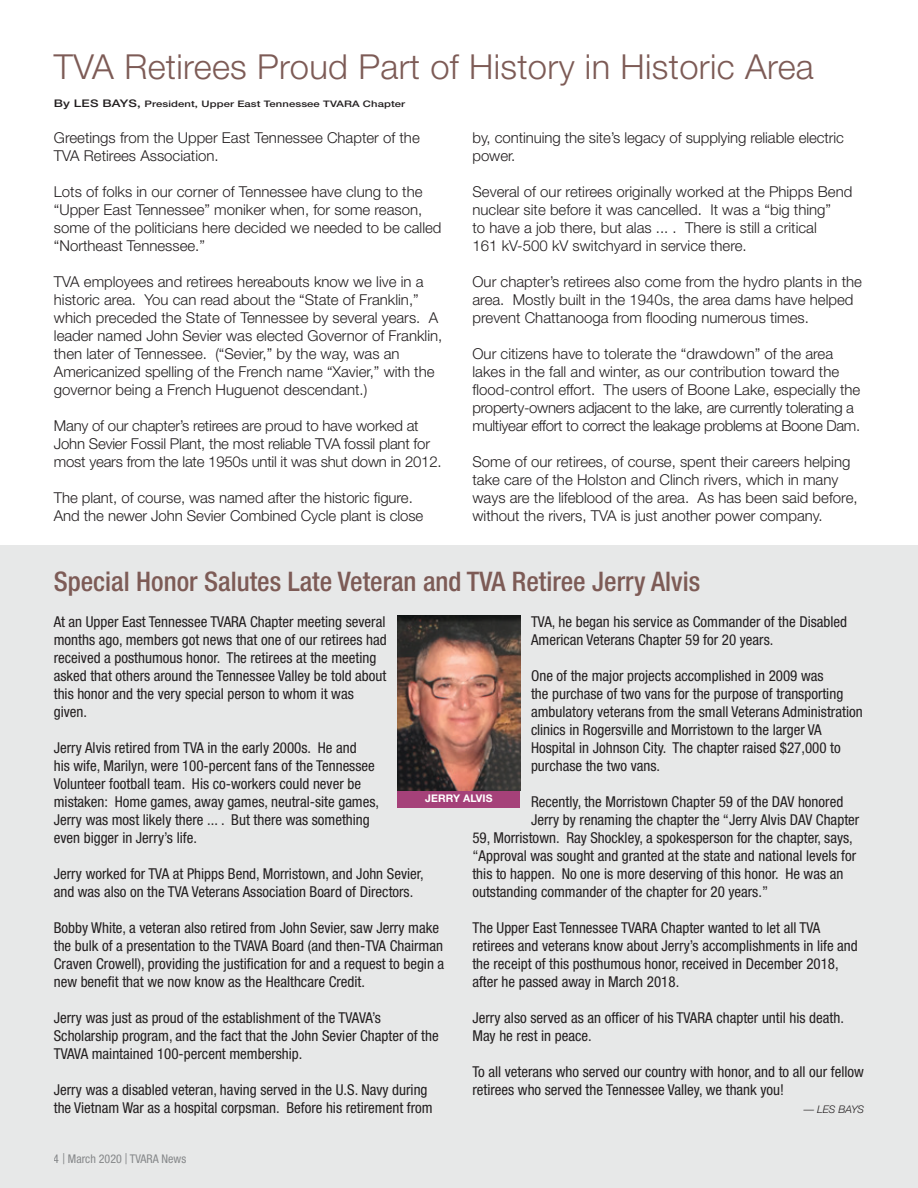
<style>
.page{position:relative;width:918px;height:1188px;background:#fff}
.page>*{position:absolute;margin:0;border:0;box-sizing:border-box;transform-origin:0 0}
.Headline{font:300 34.5px "Helvetica Neue LT Std";letter-spacing:.01em;color:#7d5b56}
.Sidebar_Header{font:500 condensed 27px "Helvetica Neue LT Std";color:#7d5b56}
.Sidebar_Text{font:condensed 15px/18px "Helvetica Neue";color:#231f20}
.Body_Copy{font:300 15px/18px "Helvetica Neue LT Std";color:#231f20}
.t1{font:condensed 12px "Helvetica Neue LT Std";color:#949698}
.Byline_Name_Caption{font:700 10.5px "Helvetica Neue LT Std";letter-spacing:.01em;color:#fff}
.End_of_story_byline{font:italic 300 10.5px "Helvetica Neue";color:#231f20}
.Byline{font:500 9px "Helvetica Neue LT Std";letter-spacing:.01em;color:#231f20;scale:1.25 1}
.s1{font-size:10.5px}
.s2{font-size:15px}
</style>
<div class="page">
<div style="left:0;top:545px;width:918px;height:643px;background:#e7e8e8"></div>
<div style="left:398px;top:790px;width:122px;height:17px;background:#a54179"></div>
<img style="left:398px;top:616px;width:122px;height:174px">
<p class="Headline" style="left:54px;top:45px;width:761px">TVA Retirees Proud Part of History in Historic Area</p>
<p class="Byline" style="left:54px;top:99px;width:283px"><span class="s1">By LES BAYS,</span> President, Upper East Tennessee TVARA Chapter</p>
<p class="Body_Copy" style="left:54px;top:129px;width:367px">Greetings from the Upper East Tennessee Chapter of the<br>TVA Retirees Association.</p>
<p class="Body_Copy" style="left:54px;top:183px;width:389px">Lots of folks in our corner of Tennessee have clung to the “Upper East Tennessee” moniker when, for some reason, some of the politicians here decided we needed to be called “Northeast Tennessee.”</p>
<p class="Body_Copy" style="left:54px;top:273px;width:390px">TVA employees and retirees hereabouts know we live in a historic area. You can read about the “State of Franklin,” which preceded the State of Tennessee by several years. A leader named John Sevier was elected Governor of Franklin, then later of Tennessee. (“Sevier,” by the way, was an Americanized spelling of the French name “Xavier,” with the governor being a French Huguenot descendant.)</p>
<p class="Body_Copy" style="left:54px;top:417px;width:389px">Many of our chapter’s retirees are proud to have worked at<br>John Sevier Fossil Plant, the most reliable TVA fossil plant for most years from the late 1950s until it was shut down in 2012.</p>
<p class="Body_Copy" style="left:54px;top:489px;width:371px">The plant, of course, was named after the historic figure.<br>And the newer John Sevier Combined Cycle plant is close</p>
<p class="Body_Copy" style="left:472px;top:129px;width:373px">by, continuing the site’s legacy of supplying reliable electric power.</p>
<p class="Body_Copy" style="left:472px;top:183px;width:381px">Several of our retirees originally worked at the Phipps Bend nuclear site before it was cancelled. It was a “big thing”<br>to have a job there, but alas ... . There is still a critical<br>161 kV-500 kV switchyard in service there.</p>
<p class="Body_Copy" style="left:472px;top:273px;width:391px">Our chapter’s retirees also come from the hydro plants in the area. Mostly built in the 1940s, the area dams have helped prevent Chattanooga from flooding numerous times.</p>
<p class="Body_Copy" style="left:472px;top:345px;width:389px">Our citizens have to tolerate the “drawdown” of the area lakes in the fall and winter, as our contribution toward the flood-control effort. The users of Boone Lake, especially the property-owners adjacent to the lake, are currently tolerating a multiyear effort to correct the leakage problems at Boone Dam.</p>
<p class="Body_Copy" style="left:472px;top:453px;width:387px">Some of our retirees, of course, spent their careers helping take care of the Holston and Clinch rivers, which in many ways are the lifeblood of the area. As has been said before, without the rivers, TVA is just another power company.</p>
<p class="Sidebar_Header" style="left:54px;top:565px;width:648px">Special Honor Salutes Late Veteran and TVA Retiree Jerry Alvis</p>
<p class="Sidebar_Text" style="left:54px;top:612px;width:335px">At an Upper East Tennessee TVARA Chapter meeting several months ago, members got news that one of our retirees had received a posthumous honor. The retirees at the meeting asked that others around the Tennessee Valley be told about this honor and the very special person to whom it was given.</p>
<p class="Sidebar_Text" style="left:54px;top:738px;width:327px">Jerry Alvis retired from TVA in the early 2000s. He and<br>his wife, Marilyn, were 100-percent fans of the Tennessee Volunteer football team. His co-workers could never be mistaken: Home games, away games, neutral-site games, Jerry was most likely there ... . But there was something even bigger in Jerry’s life.</p>
<p class="Sidebar_Text" style="left:54px;top:864px;width:371px">Jerry worked for TVA at Phipps Bend, Morristown, and John Sevier, and was also on the TVA Veterans Association Board of Directors.</p>
<p class="Sidebar_Text" style="left:54px;top:918px;width:392px">Bobby White, a veteran also retired from John Sevier, saw Jerry make the bulk of a presentation to the TVAVA Board (and then-TVA Chairman Craven Crowell), providing the justification for and a request to begin a new benefit that we now know as the Healthcare Credit.</p>
<p class="Sidebar_Text" style="left:54px;top:1008px;width:386px">Jerry was just as proud of the establishment of the TVAVA’s<br>Scholarship program, and the fact that the John Sevier Chapter of the<br>TVAVA maintained 100-percent membership.</p>
<p class="Sidebar_Text" style="left:54px;top:1080px;width:380px">Jerry was a disabled veteran, having served in the U.S. Navy during the Vietnam War as a hospital corpsman. Before his retirement from</p>
<p class="Sidebar_Text" style="left:531px;top:612px;width:318px">TVA, he began his service as Commander of the Disabled<br>American Veterans Chapter 59 for 20 years.</p>
<p class="Sidebar_Text" style="left:531px;top:666px;width:333px">One of the major projects accomplished in 2009 was<br>the purchase of two vans for the purpose of transporting ambulatory veterans from the small Veterans Administration clinics in Rogersville and Morristown to the larger VA Hospital in Johnson City. The chapter raised $27,000 to purchase the two vans.</p>
<p class="Sidebar_Text" style="left:531px;top:792px;width:314px">Recently, the Morristown Chapter 59 of the DAV honored</p>
<p class="Sidebar_Text" style="left:531px;top:810px;width:330px">Jerry by renaming the chapter the “Jerry Alvis DAV Chapter</p>
<p class="Sidebar_Text" style="left:472px;top:828px;width:382px">59, Morristown. Ray Shockley, a spokesperson for the chapter, says,</p>
<p class="Sidebar_Text" style="left:472px;top:846px;width:385px">“Approval was sought and granted at the state and national levels for</p>
<p class="Sidebar_Text" style="left:472px;top:864px;width:372px">this to happen. No one is more deserving of this honor. He was an</p>
<p class="Sidebar_Text" style="left:472px;top:882px;width:297px">outstanding commander of the chapter for 20 years.”</p>
<p class="Sidebar_Text" style="left:472px;top:918px;width:387px">The Upper East Tennessee TVARA Chapter wanted to let all TVA retirees and veterans know about Jerry’s accomplishments in life and the receipt of this posthumous honor, received in December 2018, after he passed away in March 2018.</p>
<p class="Sidebar_Text" style="left:472px;top:1008px;width:373px">Jerry also served as an officer of his TVARA chapter until his death.<br>May he rest in peace.</p>
<p class="Sidebar_Text" style="left:472px;top:1062px;width:393px">To all veterans who served our country with honor, and to all our fellow retirees who served the Tennessee Valley, we thank you!</p>
<p class="End_of_story_byline" style="left:804px;top:1103px;width:62px">— LES BAYS</p>
<p class="Byline_Name_Caption" style="left:425px;top:792px;width:69px">JERRY ALVIS</p>
<p class="t1" style="left:54px;top:1151px;width:134px">4 <span class="s2">|</span> March 2020 <span class="s2">|</span> TVARA News</p>
</div>
